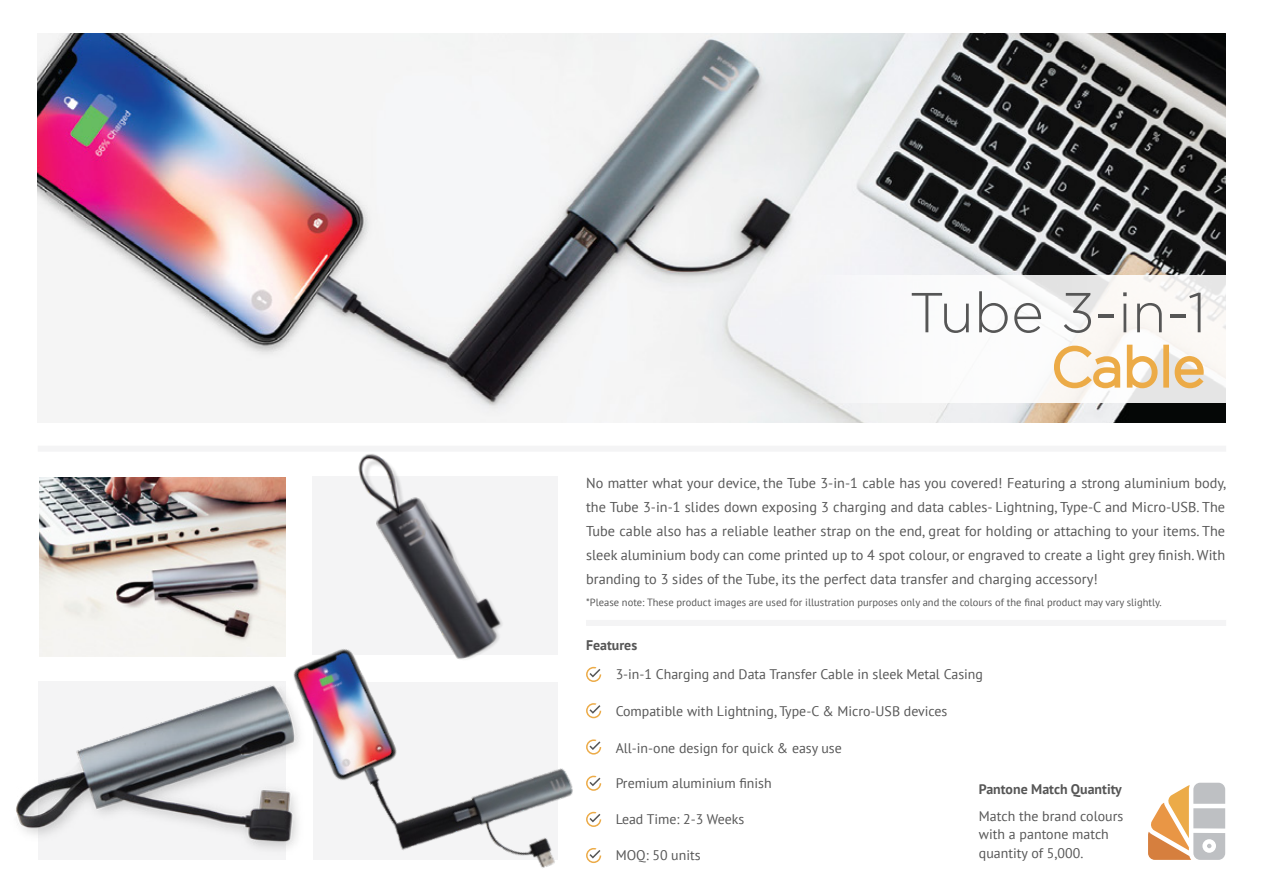
<style>
.page{position:relative;width:1263px;height:893px;background:#fff}
.page>*{position:absolute;margin:0;border:0;box-sizing:border-box;transform-origin:0 0}
.t1{font:300 56.25px "Gotham";color:#565656}
.t2{font:14.25px/24px "PT Sans";color:#565656;text-align:justify}
.t3{font:13.95px/18.9px "PT Sans";color:#565656}
.t4{font:700 13.95px "PT Sans";color:#565656}
.t5{font:10.5px "PT Sans";color:#565656}
</style>
<div class="page">
<svg style="left:1148px;top:783px;width:77px;height:77px"></svg>
<div style="left:586px;top:620px;width:640px;height:6px;background:#f4f4f5"></div>
<div style="left:38px;top:446px;width:1188px;height:6px;background:#f4f4f5"></div>
<img style="left:38px;top:33px;width:1187px;height:390px">
<img style="left:39px;top:478px;width:246px;height:127px">
<img style="left:16px;top:605px;width:165px;height:255px">
<img style="left:312px;top:454px;width:246px;height:88px">
<svg style="left:805px;top:275px;width:421px;height:128px"></svg>
<svg style="left:1052px;top:343px;width:107px;height:47px"></svg>
<div style="left:1163px;top:345px;width:6px;height:43px;border:3px solid #ecab47"></div>
<svg style="left:1173px;top:355px;width:33px;height:35px"></svg>
<img style="left:181px;top:542px;width:421px;height:326px">
<h1 class="t1" style="left:909px;top:277px;width:299px">Tube 3-in-1</h1>
<p class="t2" style="left:586px;top:470px;width:642px">No matter what your device, the Tube 3-in-1 cable has you covered! Featuring a strong aluminium body, the Tube 3-in-1 slides down exposing 3 charging and data cables- Lightning, Type-C and Micro-USB. The Tube cable also has a reliable leather strap on the end, great for holding or attaching to your items. The sleek aluminium body can come printed up to 4 spot colour, or engraved to create a light grey finish. With branding to 3 sides of the Tube, its the perfect data transfer and charging accessory!</p>
<p class="t5" style="left:586px;top:596px;width:577px">*Please note: These product images are used for illustration purposes only and the colours of the final product may vary slightly.</p>
<p class="t4" style="left:586px;top:636px;width:53px">Features</p>
<p class="t3" style="left:616px;top:665px;width:369px">3-in-1 Charging and Data Transfer Cable in sleek Metal Casing</p>
<p class="t3" style="left:616px;top:701px;width:333px">Compatible with Lightning, Type-C &amp; Micro-USB devices</p>
<p class="t3" style="left:616px;top:738px;width:228px">All-in-one design for quick &amp; easy use</p>
<p class="t3" style="left:616px;top:774px;width:158px">Premium aluminium finish</p>
<p class="t3" style="left:616px;top:810px;width:130px">Lead Time: 2-3 Weeks</p>
<p class="t3" style="left:616px;top:846px;width:86px">MOQ: 50 units</p>
<p class="t4" style="left:979px;top:779px;width:145px">Pantone Match Quantity</p>
<p class="t3" style="left:979px;top:806px;width:146px">Match the brand colours with a pantone match quantity of 5,000.</p>
</div>
